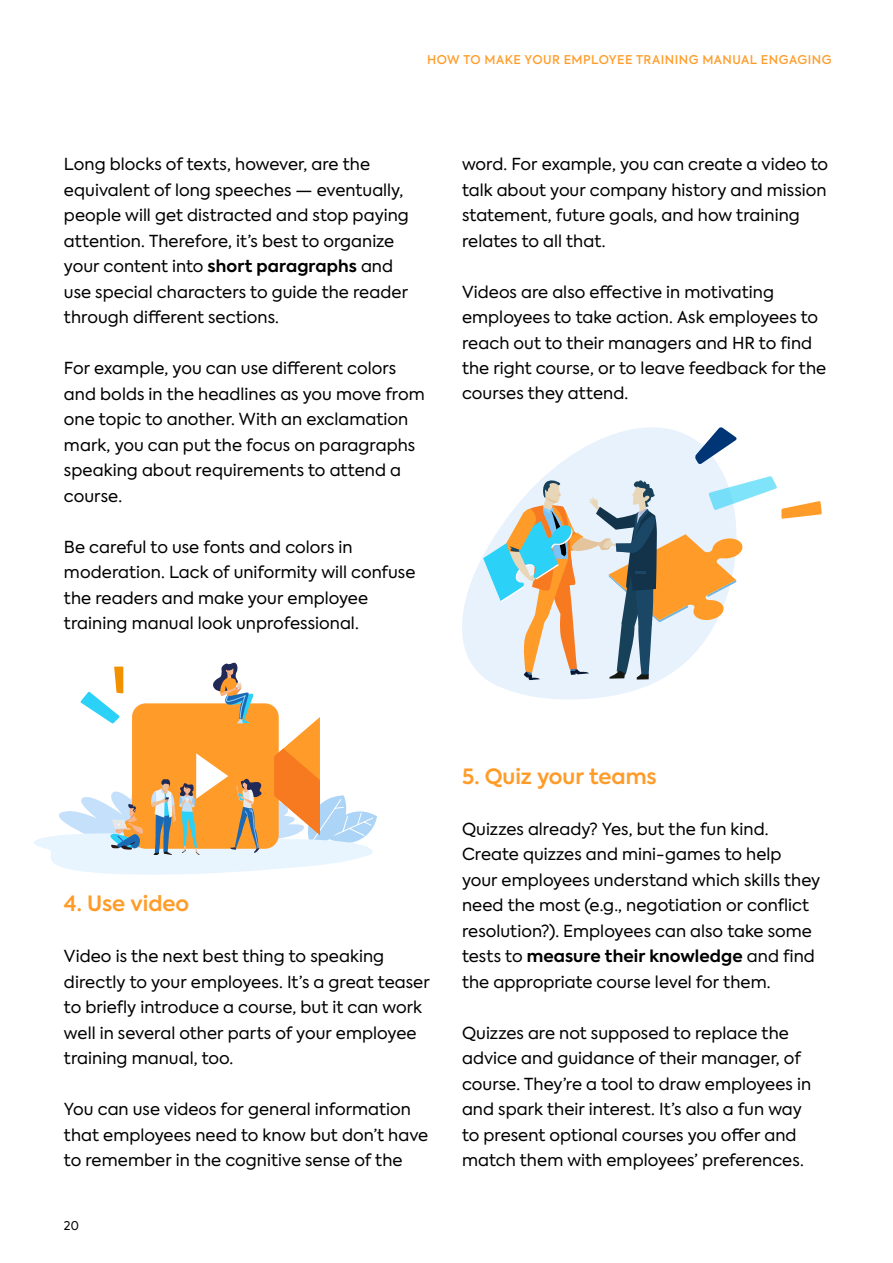
<style>
.page{position:relative;width:893px;height:1263px;background:#fff}
.page>*{position:absolute;margin:0;border:0;box-sizing:border-box;transform-origin:0 0}
.t1{font:600 21px "Axiforma";color:#ff9c29}
.t2{font:16.5px/25.5px "Axiforma";color:#000}
.t3{font:500 12px "Axiforma";letter-spacing:.04em;color:#ff9c29}
.t4{font:12px "Axiforma";color:#000}
.s1{font-weight:700}
</style>
<div class="page">
<svg style="left:462px;top:427px;width:262px;height:273px"></svg>
<svg style="left:34px;top:662px;width:343px;height:213px"></svg>
<svg style="left:695px;top:427px;width:42px;height:37px"></svg>
<svg style="left:483px;top:476px;width:339px;height:204px"></svg>
<p class="t3" style="left:427px;top:52px;width:406px">HOW TO MAKE YOUR EMPLOYEE TRAINING MANUAL ENGAGING</p>
<p class="t2" style="left:64px;top:152px;width:346px">Long blocks of texts, however, are the equivalent of long speeches — eventually, people will get distracted and stop paying attention. Therefore, it’s best to organize your content into <span class="s1">short paragraphs</span> and use special characters to guide the reader through different sections.</p>
<p class="t2" style="left:64px;top:356px;width:362px">For example, you can use different colors and bolds in the headlines as you move from one topic to another. With an exclamation mark, you can put the focus on paragraphs speaking about requirements to attend a course.</p>
<p class="t2" style="left:64px;top:534px;width:353px">Be careful to use fonts and colors in moderation. Lack of uniformity will confuse the readers and make your employee training manual look unprofessional.</p>
<p class="t2" style="left:462px;top:152px;width:367px">word. For example, you can create a video to talk about your company history and mission statement, future goals, and how training relates to all that.</p>
<p class="t2" style="left:462px;top:279px;width:366px">Videos are also effective in motivating employees to take action. Ask employees to reach out to their managers and HR to find the right course, or to leave feedback for the courses they attend.</p>
<p class="t1" style="left:64px;top:889px;width:127px">4. Use video</p>
<p class="t2" style="left:64px;top:944px;width:367px">Video is the next best thing to speaking directly to your employees. It’s a great teaser to briefly introduce a course, but it can work well in several other parts of your employee training manual, too.</p>
<p class="t2" style="left:64px;top:1097px;width:366px">You can use videos for general information that employees need to know but don’t have to remember in the cognitive sense of the</p>
<p class="t4" style="left:64px;top:1218px;width:16px">20</p>
<p class="t1" style="left:462px;top:762px;width:196px">5. Quiz your teams</p>
<p class="t2" style="left:462px;top:816px;width:360px">Quizzes already? Yes, but the fun kind.<br>Create quizzes and mini-games to help your employees understand which skills they need the most (e.g., negotiation or conflict resolution?). Employees can also take some tests to <span class="s1">measure their knowledge</span> and find the appropriate course level for them.</p>
<p class="t2" style="left:462px;top:1020px;width:351px">Quizzes are not supposed to replace the advice and guidance of their manager, of course. They’re a tool to draw employees in and spark their interest. It’s also a fun way to present optional courses you offer and match them with employees’ preferences.</p>
</div>
